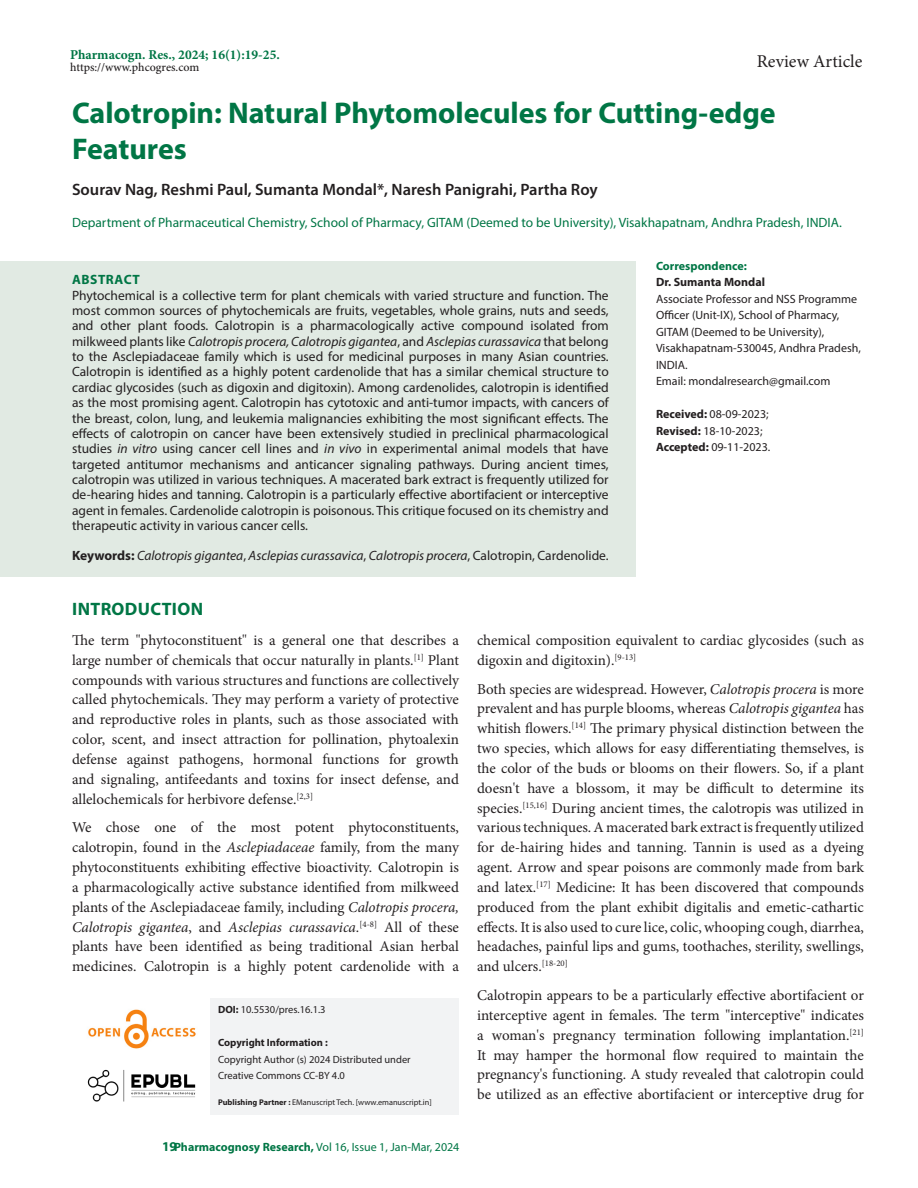
<style>
.page{position:relative;width:918px;height:1188px;background:#fff}
.page>*{position:absolute;margin:0;border:0;box-sizing:border-box;transform-origin:0 0}
.Art_Title{font:700 30px/36.3px "Myriad Pro";color:#007645}
.t1{font:18px "Minion Pro";letter-spacing:.005em;color:#231f20}
.Intro_head{font:700 18px "Myriad Pro";letter-spacing:.02em;color:#007645}
.Author_Names{font:600 16.5px "Myriad Pro";color:#231f20}
.Body_text{font:15px/19.8px "Minion Pro";color:#231f20;text-align:justify}
.Body_text__FO{font:15px/19.8px "Minion Pro";color:#231f20;text-align:justify}
.Abstract_TXT{font:13.5px/15.3px "Myriad Pro";color:#231f20;text-align:justify}
.Author_Affiliations{font:13.5px "Myriad Pro";color:#007645}
.KY{font:italic 13.5px "Myriad Pro";color:#231f20}
.t2{font:700 13.5px "Minion Pro";color:#007645}
.ABS_Heading{font:700 13.5px "Myriad Pro";letter-spacing:.04em;color:#007645}
.Correspondence_AU_Af{font:12px/16.5px "Myriad Pro";color:#231f20}
.Journal_Dates{font:12px/16.5px "Myriad Pro";color:#231f20}
.t3{font:12px "Myriad Pro";color:#007645}
.t4{font:500 12px "Minion Pro";color:#231f20}
.Correspondence_AU_Af-2{font:700 12px "Myriad Pro";color:#231f20}
.Correspondence_AU_Af-3{font:700 12px "Myriad Pro";color:#007645}
.t5{font:10.5px/16.5px "Myriad Pro";color:#231f20}
.t6{font:700 10.5px "Myriad Pro";color:#231f20}
.t7{font:8.25px "Myriad Pro";color:#231f20}
.s1{font-style:italic}
.s2{font-weight:700;font-style:normal}
.s3{font-style:normal}
.s4{font-weight:700}
.s5{font-weight:700;font-size:13.5px}
</style>
<div class="page">
<img style="left:88px;top:1009px;width:108px;height:40px">
<img style="left:87px;top:1069px;width:109px;height:33px">
<div style="left:211px;top:998px;width:248px;height:36px;background:#f2f3f4"></div>
<div style="left:211px;top:1031px;width:248px;height:26px;background:#f2f3f4"></div>
<div style="left:211px;top:1048px;width:248px;height:25px;background:#f2f3f4"></div>
<div style="left:211px;top:1064px;width:248px;height:26px;background:#f2f3f4"></div>
<div style="left:211px;top:1084px;width:248px;height:30px;background:#f2f3f4"></div>
<div style="left:0;top:261px;width:636px;height:40px;background:#e1eae3"></div>
<div style="left:0;top:276px;width:636px;height:271px;background:#e1eae3"></div>
<div style="left:0;top:537px;width:636px;height:40px;background:#e1eae3"></div>
<p class="t2" style="left:70px;top:45px;width:211px">Pharmacogn. Res., 2024; 16(1):19-25.</p>
<p class="t4" style="left:70px;top:59px;width:131px">https://www.phcogres.com</p>
<p class="t1" style="left:757px;top:49px;width:107px">Review Article</p>
<p class="Art_Title" style="left:72px;top:94px;width:705px">Calotropin: Natural Phytomolecules for Cutting-edge<br>Features</p>
<p class="Author_Names" style="left:72px;top:179px;width:527px">Sourav Nag, Reshmi Paul, Sumanta Mondal*, Naresh Panigrahi, Partha Roy</p>
<p class="Author_Affiliations" style="left:72px;top:214px;width:771px">Department of Pharmaceutical Chemistry, School of Pharmacy, GITAM (Deemed to be University), Visakhapatnam, Andhra Pradesh, INDIA.</p>
<p class="Correspondence_AU_Af-3" style="left:656px;top:258px;width:92px">Correspondence:</p>
<p class="Correspondence_AU_Af-2" style="left:656px;top:274px;width:110px">Dr. Sumanta Mondal</p>
<p class="Correspondence_AU_Af" style="left:656px;top:290px;width:206px">Associate Professor and NSS Programme<br>Officer (Unit-IX), School of Pharmacy,<br>GITAM (Deemed to be University),<br>Visakhapatnam-530045, Andhra Pradesh,<br>INDIA.</p>
<p class="Correspondence_AU_Af" style="left:656px;top:373px;width:176px">Email: mondalresearch@gmail.com</p>
<p class="ABS_Heading" style="left:72px;top:271px;width:69px">ABSTRACT</p>
<p class="Abstract_TXT" style="left:72px;top:287px;width:538px">Phytochemical is a collective term for plant chemicals with varied structure and function. The most common sources of phytochemicals are fruits, vegetables, whole grains, nuts and seeds, and other plant foods. Calotropin is a pharmacologically active compound isolated from milkweed plants like <span class="s1">Calotropis procera, Calotropis gigantea</span>, and <span class="s1">Asclepias curassavica</span> that belong to the Asclepiadaceae family which is used for medicinal purposes in many Asian countries.<br>Calotropin is identified as a highly potent cardenolide that has a similar chemical structure to cardiac glycosides (such as digoxin and digitoxin). Among cardenolides, calotropin is identified as the most promising agent. Calotropin has cytotoxic and anti-tumor impacts, with cancers of the breast, colon, lung, and leukemia malignancies exhibiting the most significant effects. The effects of calotropin on cancer have been extensively studied in preclinical pharmacological studies <span class="s1">in vitro</span> using cancer cell lines and <span class="s1">in vivo</span> in experimental animal models that have targeted antitumor mechanisms and anticancer signaling pathways. During ancient times, calotropin was utilized in various techniques. A macerated bark extract is frequently utilized for de-hearing hides and tanning. Calotropin is a particularly effective abortifacient or interceptive agent in females. Cardenolide calotropin is poisonous. This critique focused on its chemistry and therapeutic activity in various cancer cells.</p>
<p class="KY" style="left:72px;top:547px;width:538px"><span class="s2">Keywords:</span> Calotropis gigantea<span class="s3">,</span> Asclepias curassavica<span class="s3">,</span> Calotropis procera<span class="s3">, Calotropin, Cardenolide.</span></p>
<p class="Intro_head" style="left:72px;top:597px;width:132px">INTRODUCTION</p>
<p class="Body_text__FO" style="left:72px;top:630px;width:389px">The term "phytoconstituent" is a general one that describes a large number of chemicals that occur naturally in plants.<sup>[1]</sup> Plant compounds with various structures and functions are collectively called phytochemicals. They may perform a variety of protective and reproductive roles in plants, such as those associated with color, scent, and insect attraction for pollination, phytoalexin defense against pathogens, hormonal functions for growth and signaling, antifeedants and toxins for insect defense, and allelochemicals for herbivore defense.<sup>[2,3]</sup></p>
<p class="Body_text" style="left:72px;top:818px;width:389px">We chose one of the most potent phytoconstituents, calotropin, found in the <span class="s1">Asclepiadaceae</span> family, from the many phytoconstituents exhibiting effective bioactivity. Calotropin is a pharmacologically active substance identified from milkweed plants of the Asclepiadaceae family, including <span class="s1">Calotropis procera, Calotropis gigantea</span>, and <span class="s1">Asclepias curassavica.</span><sup>[4-8]</sup> All of these plants have been identified as being traditional Asian herbal medicines. Calotropin is a highly potent cardenolide with a</p>
<p class="Journal_Dates" style="left:656px;top:406px;width:116px"><span class="s4">Received:</span> 08-09-2023;<br><span class="s4">Revised:</span> 18-10-2023;<br><span class="s4">Accepted:</span> 09-11-2023.</p>
<p class="Body_text" style="left:477px;top:630px;width:389px">chemical composition equivalent to cardiac glycosides (such as digoxin and digitoxin).<sup>[9-13]</sup></p>
<p class="Body_text" style="left:477px;top:679px;width:389px">Both species are widespread. However, <span class="s1">Calotropis procera</span> is more prevalent and has purple blooms, whereas <span class="s1">Calotropis gigantea</span> has whitish flowers.<sup>[14]</sup> The primary physical distinction between the two species, which allows for easy differentiating themselves, is the color of the buds or blooms on their flowers. So, if a plant doesn't have a blossom, it may be difficult to determine its species.<sup>[15,16]</sup> During ancient times, the calotropis was utilized in various techniques. A macerated bark extract is frequently utilized for de-hairing hides and tanning. Tannin is used as a dyeing agent. Arrow and spear poisons are commonly made from bark and latex.<sup>[17]</sup> Medicine: It has been discovered that compounds produced from the plant exhibit digitalis and emetic-cathartic effects. It is also used to cure lice, colic, whooping cough, diarrhea, headaches, painful lips and gums, toothaches, sterility, swellings, and ulcers.<sup>[18-20]</sup></p>
<p class="Body_text" style="left:477px;top:985px;width:389px">Calotropin appears to be a particularly effective abortifacient or interceptive agent in females. The term "interceptive" indicates a woman's pregnancy termination following implantation.<sup>[21] </sup>It may hamper the hormonal flow required to maintain the pregnancy's functioning. A study revealed that calotropin could be utilized as an effective abortifacient or interceptive drug for</p>
<p class="t5" style="left:218px;top:1001px;width:109px"><span class="s4">DOI:</span> 10.5530/pres.16.1.3</p>
<p class="t6" style="left:218px;top:1036px;width:111px">Copyright Information :</p>
<p class="t5" style="left:218px;top:1051px;width:194px">Copyright Author (s) 2024 Distributed under<br>Creative Commons CC-BY 4.0</p>
<p class="t7" style="left:218px;top:1097px;width:215px"><span class="s4">Publishing Partner :</span> EManuscript Tech. [www.emanuscript.in]</p>
<p class="t3" style="left:162px;top:1139px;width:299px"><span class="s5">19</span><span class="s4">Pharmacognosy Research,</span> Vol 16, Issue 1, Jan-Mar, 2024</p>
</div>
